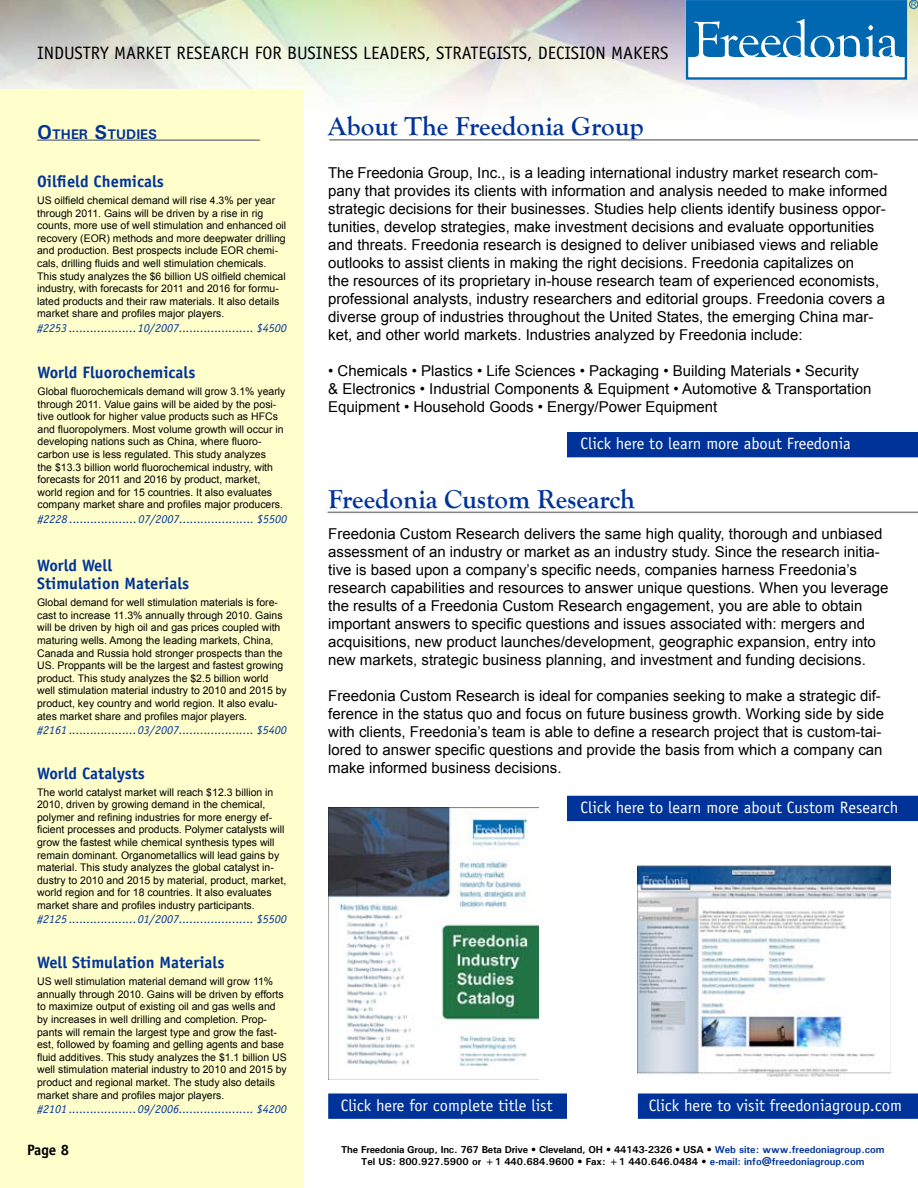
<style>
.page{position:relative;width:918px;height:1188px;background:#fff}
.page>*{position:absolute;margin:0;border:0;box-sizing:border-box;transform-origin:0 0}
.t1{font:700 27px "Goudy Old Style T";color:#039}
.t2{font:18px "Officina Sans";color:#000}
.t3{font:16.5px "Officina Sans";color:#fff}
.t4{font:700 16.5px/18px "Officina Sans";color:#039}
.t5{font:15px/18px "Arial";color:#000}
.t6{font:700 15px "Officina Sans";color:#000}
.t7{font:700 13.95px "Univers";color:#039}
.t8{font:italic 12px "Officina Sans";color:#039}
.t9{font:10.5px/12.6px "Arial";color:#000}
.t10{font:700 10.05px/12px "Univers";color:#000;text-align:center}
.s1{font-size:19.95px}
.s2{font-style:italic}
.s3{color:#039}
</style>
<div class="page">
<div style="left:0;top:89px;width:304px;height:1099px;background:#ffc"></div>
<hr style="left:329px;top:139px;width:589px;height:2px;background:#808284">
<hr style="left:328px;top:512px;width:590px;height:1px;background:#808284">
<div style="left:567px;top:432px;width:351px;height:25px;background:#039"></div>
<div style="left:568px;top:796px;width:349px;height:24px;background:#039"></div>
<div style="left:567px;top:796px;width:351px;height:25px;border:2px solid #039"></div>
<div style="left:639px;top:1094px;width:278px;height:24px;background:#039"></div>
<div style="left:638px;top:1094px;width:280px;height:25px;border:2px solid #039"></div>
<div style="left:329px;top:1094px;width:237px;height:24px;background:#039"></div>
<div style="left:328px;top:1094px;width:239px;height:25px;border:2px solid #039"></div>
<hr style="left:37px;top:139px;width:223px;height:2px;background:#808284">
<div style="left:686px;top:0;width:221px;height:80px;border:2px solid #0067b1"></div>
<div style="left:687px;top:1px;width:218px;height:56px;background:#0067b1"></div>
<svg style="left:694px;top:19px;width:205px;height:38px"></svg>
<div style="left:909px;top:0;width:9px;height:9px;border:1px solid #0067b1;border-radius:50%"></div>
<svg style="left:911px;top:2px;width:5px;height:5px"></svg>
<img style="left:637px;top:866px;width:254px;height:211px">
<img style="left:328px;top:808px;width:211px;height:272px">
<h2 class="t2" style="left:37px;top:42px;width:633px">INDUSTRY MARKET RESEARCH FOR BUSINESS LEADERS, STRATEGISTS, DECISION MAKERS</h2>
<h3 class="t7" style="left:37px;top:126px;width:120px"><span class="s1">O</span>ther <span class="s1">S</span>tudies</h3>
<h3 class="t4" style="left:37px;top:172px;width:128px">Oilfield Chemicals</h3>
<p class="t9" style="left:37px;top:194px;width:251px">US oilfield chemical demand will rise 4.3% per year through 2011. Gains will be driven by a rise in rig counts, more use of well stimulation and enhanced oil recovery (EOR) methods and more deepwater drilling and production. Best prospects include EOR chemi&shy;cals, drilling fluids and well stimulation chemicals.<br>This study analyzes the $6 billion US oilfield chemical industry, with forecasts for 2011 and 2016 for formu&shy;lated products and their raw materials. It also details market share and profiles major players.</p>
<p class="t8" style="left:37px;top:321px;width:251px">#2253 ...................10/2007..................... $4500</p>
<h3 class="t4" style="left:38px;top:363px;width:160px">World Fluorochemicals</h3>
<p class="t9" style="left:38px;top:385px;width:249px">Global fluorochemicals demand will grow 3.1% yearly through 2011. Value gains will be aided by the posi&shy;tive outlook for higher value products such as HFCs and fluoropolymers. Most volume growth will occur in developing nations such as China, where fluoro&shy;carbon use is less regulated. This study analyzes<br>the $13.3 billion world fluorochemical industry, with forecasts for 2011 and 2016 by product, market, world region and for 15 countries. It also evaluates company market share and profiles major producers.</p>
<p class="t8" style="left:38px;top:512px;width:251px">#2228 ...................07/2007..................... $5500</p>
<h3 class="t4" style="left:37px;top:556px;width:154px">World Well<br>Stimulation Materials</h3>
<p class="t9" style="left:37px;top:596px;width:251px">Global demand for well stimulation materials is fore&shy;cast to increase 11.3% annually through 2010. Gains will be driven by high oil and gas prices coupled with maturing wells. Among the leading markets, China, Canada and Russia hold stronger prospects than the US. Proppants will be the largest and fastest growing product. This study analyzes the $2.5 billion world well stimulation material industry to 2010 and 2015 by product, key country and world region. It also evalu&shy;ates market share and profiles major players.</p>
<p class="t8" style="left:37px;top:723px;width:251px">#2161 ...................03/2007..................... $5400</p>
<h3 class="t4" style="left:37px;top:764px;width:109px">World Catalysts</h3>
<p class="t9" style="left:37px;top:786px;width:251px">The world catalyst market will reach $12.3 billion in 2010, driven by growing demand in the chemical, polymer and refining industries for more energy ef&shy;ficient processes and products. Polymer catalysts will grow the fastest while chemical synthesis types will remain dominant. Organometallics will lead gains by material. This study analyzes the global catalyst in&shy;dustry to 2010 and 2015 by material, product, market, world region and for 18 countries. It also evaluates market share and profiles industry participants.</p>
<p class="t8" style="left:37px;top:912px;width:251px">#2125 ...................01/2007..................... $5500</p>
<h3 class="t4" style="left:37px;top:953px;width:189px">Well Stimulation Materials</h3>
<p class="t9" style="left:37px;top:975px;width:251px">US well stimulation material demand will grow 11% annually through 2010. Gains will be driven by efforts to maximize output of existing oil and gas wells and by increases in well drilling and completion. Prop&shy;pants will remain the largest type and grow the fast&shy;est, followed by foaming and gelling agents and base fluid additives. This study analyzes the $1.1 billion US well stimulation material industry to 2010 and 2015 by product and regional market. The study also details market share and profiles major players.</p>
<p class="t8" style="left:37px;top:1102px;width:251px">#2101 ...................09/2006..................... $4200</p>
<h3 class="t6" style="left:27px;top:1140px;width:44px">Page 8</h3>
<h1 class="t1" style="left:328px;top:111px;width:317px">About The Freedonia Group</h1>
<p class="t5" style="left:328px;top:164px;width:561px">The Freedonia Group, Inc., is a leading international industry market research com&shy;pany that provides its clients with information and analysis needed to make informed strategic decisions for their businesses. Studies help clients identify business oppor&shy;tunities, develop strategies, make investment decisions and evaluate opportunities and threats. Freedonia research is designed to deliver unibiased views and reliable outlooks to assist clients in making the right decisions. Freedonia capitalizes on<br>the resources of its proprietary in-house research team of experienced economists, professional analysts, industry researchers and editorial groups. Freedonia covers a diverse group of industries throughout the United States, the emerging China mar&shy;ket, and other world markets. Industries analyzed by Freedonia include:</p>
<h3 class="t5" style="left:328px;top:362px;width:545px"><span class="s2">•</span> Chemicals • Plastics • Life Sciences • Packaging • Building Materials • Security &amp; Electronics • Industrial Components &amp; Equipment • Automotive &amp; Transportation<br>Equipment • Household Goods • Energy/Power Equipment</h3>
<h3 class="t3" style="left:580px;top:434px;width:272px">Click here to learn more about Freedonia</h3>
<h1 class="t1" style="left:328px;top:484px;width:308px">Freedonia Custom Research</h1>
<p class="t5" style="left:328px;top:525px;width:562px">Freedonia Custom Research delivers the same high quality, thorough and unbiased assessment of an industry or market as an industry study. Since the research initia&shy;tive is based upon a company’s specific needs, companies harness Freedonia’s research capabilities and resources to answer unique questions. When you leverage the results of a Freedonia Custom Research engagement, you are able to obtain important answers to specific questions and issues associated with: mergers and acquisitions, new product launches/development, geographic expansion, entry into new markets, strategic business planning, and investment and funding decisions.</p>
<p class="t5" style="left:328px;top:687px;width:557px">Freedonia Custom Research is ideal for companies seeking to make a strategic dif&shy;ference in the status quo and focus on future business growth. Working side by side with clients, Freedonia’s team is able to define a research project that is custom-tai&shy;lored to answer specific questions and provide the basis from which a company can make informed business decisions.</p>
<h3 class="t3" style="left:580px;top:798px;width:319px">Click here to learn more about Custom Research</h3>
<h3 class="t3" style="left:341px;top:1096px;width:213px">Click here for complete title list</h3>
<h3 class="t3" style="left:649px;top:1096px;width:255px">Click here to visit freedoniagroup.com</h3>
<p class="t10" style="left:341px;top:1143px;width:545px">The Freedonia Group, Inc. 767 Beta Drive • Cleveland, OH • 44143-2326 • USA • <span class="s3">Web site: www.freedoniagroup.com<br></span>Tel US: 800.927.5900 or +1 440.684.9600 • Fax: +1 440.646.0484 • <span class="s3">e-mail: info@freedoniagroup.com</span></p>
</div>
